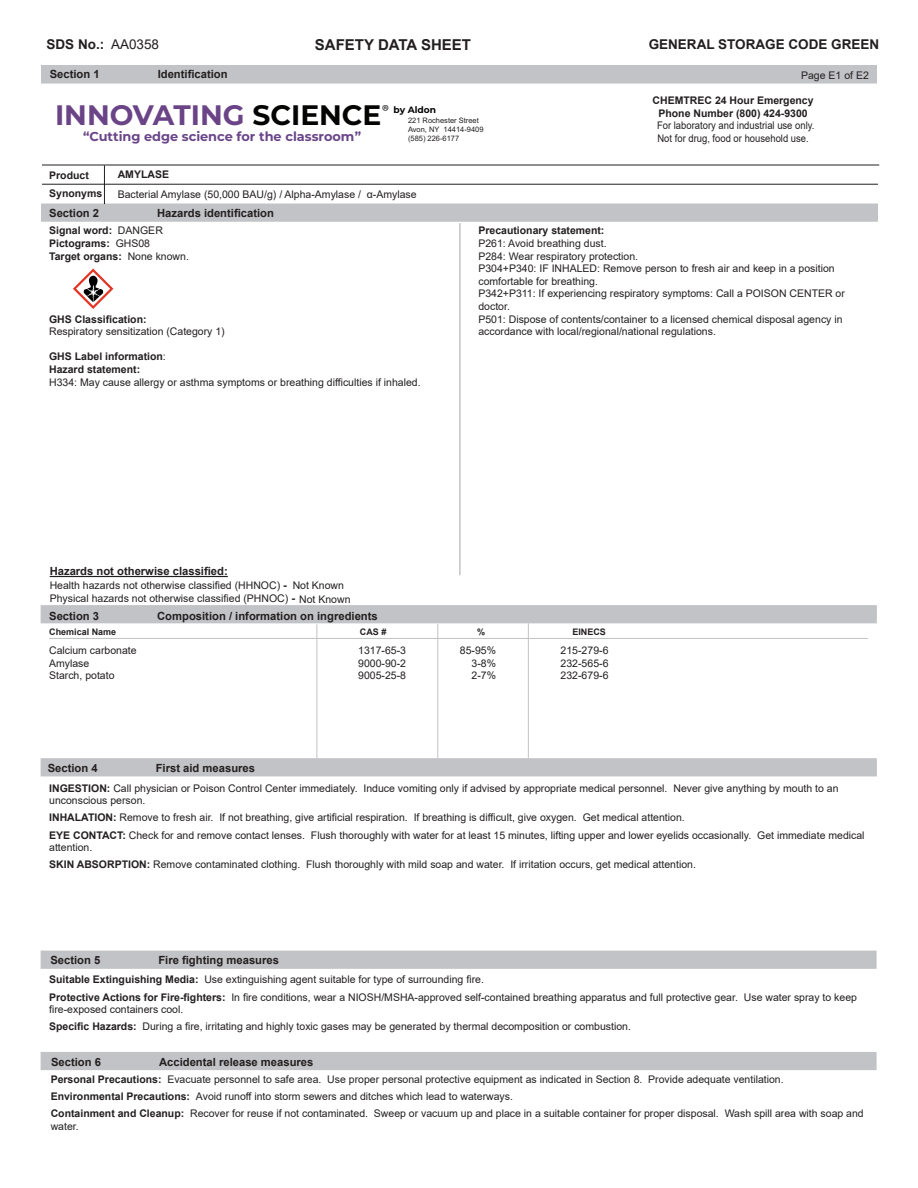
<style>
.page{position:relative;width:918px;height:1188px;background:#fff}
.page>*{position:absolute;margin:0;border:0;box-sizing:border-box;transform-origin:0 0}
.t1{font:700 28.2px "Montserrat";color:#6a4487}
.t2{font:700 15px "Arial";color:#231f20}
.t3{font:700 13.5px "Arial";color:#231f20}
.t4{font:700 12.9px "Montserrat";color:#694588}
.t5{font:700 11.25px "Arial";color:#231f20}
.t6{font:10.5px/12.6px "Arial";color:#231f20}
.t7{font:10.5px/12.6px "Arial";color:#231f20;text-align:center;scale:.9 1}
.t8{font:700 10.5px/12.6px "Arial";color:#231f20}
.t9{font:700 9.15px "Montserrat";color:#040503}
.t10{font:700 9px "Arial";color:#231f20}
.t11{font:7.5px/9px "Arial";color:#231f20}
.s1{font-weight:400}
.s2{color:#040503}
.s3{font-weight:700}
.s4{font-weight:700;font-size:11.25px}
</style>
<div class="page">
<div style="left:41px;top:951px;width:836px;height:18px;background:#c2c3c6"></div>
<div style="left:41px;top:1052px;width:836px;height:18px;background:#c2c3c6"></div>
<div style="left:41px;top:758px;width:836px;height:18px;background:#c2c3c6;border:2px solid #c2c3c6"></div>
<div style="left:41px;top:204px;width:837px;height:18px;background:#c2c3c6;border:2px solid #c2c3c6"></div>
<div style="left:41px;top:605px;width:836px;height:18px;background:#c2c3c6"></div>
<hr style="left:437px;top:624px;width:1px;height:135px;background:#c2c3c6">
<hr style="left:49px;top:638px;width:819px;height:1px;background:#c2c3c6">
<hr style="left:316px;top:624px;width:1px;height:135px;background:#c2c3c6">
<hr style="left:528px;top:623px;width:1px;height:135px;background:#c2c3c6">
<hr style="left:104px;top:165px;width:1px;height:39px;background:#231f20">
<div style="left:41px;top:65px;width:836px;height:19px;background:#c2c3c6;border:2px solid #c2c3c6"></div>
<hr style="left:42px;top:184px;width:836px;height:1px;background:#231f20">
<hr style="left:42px;top:165px;width:837px;height:1px;background:#231f20">
<hr style="left:459px;top:223px;width:2px;height:352px;background:#c2c3c6">
<hr style="left:50px;top:576px;width:178px;height:1px;background:#231f20">
<svg style="left:73px;top:269px;width:40px;height:40px"></svg>
<p class="t3" style="left:47px;top:35px;width:114px">SDS No.: <span class="s1">AA0358</span></p>
<p class="t3" style="left:649px;top:35px;width:232px">GENERAL STORAGE CODE GREEN</p>
<p class="t2" style="left:315px;top:34px;width:158px">SAFETY DATA SHEET</p>
<p class="t5" style="left:50px;top:66px;width:52px">Section 1</p>
<p class="t5" style="left:158px;top:66px;width:72px">Identification</p>
<p class="t1" style="left:55px;top:95px;width:336px">INNOVATING <span class="s2">SCIENCE</span><sup>®</sup></p>
<p class="t4" style="left:83px;top:127px;width:280px">“Cutting edge science for the classroom”</p>
<p class="t9" style="left:394px;top:103px;width:44px">by Aldon</p>
<p class="t11" style="left:408px;top:116px;width:77px">221 Rochester Street<br>Avon, NY 14414-9409 (585) 226-6177</p>
<p class="t6" style="left:801px;top:69px;width:69px">Page E1 of E2</p>
<p class="t7" style="left:653px;top:94px;width:181px"><span class="s3">CHEMTREC 24 Hour Emergency<br>Phone Number (800) 424-9300<br></span>For laboratory and industrial use only.<br>Not for drug, food or household use.</p>
<p class="t6" style="left:118px;top:165px;width:301px;line-height:19.2px"><span class="s3">AMYLASE<br></span>Bacterial Amylase (50,000 BAU/g) / Alpha-Amylase / α-Amylase</p>
<p class="t8" style="left:49px;top:225px;width:141px">Signal word: <span class="s1">DANGER<br></span>Pictograms: <span class="s1">GHS08<br></span>Target organs: <span class="s1">None known.</span></p>
<p class="t8" style="left:49px;top:169px;width:41px">Product</p>
<p class="t8" style="left:49px;top:187px;width:55px">Synonyms</p>
<p class="t5" style="left:49px;top:205px;width:52px">Section 2</p>
<p class="t5" style="left:157px;top:205px;width:118px">Hazards identification</p>
<p class="t6" style="left:49px;top:313px;width:177px"><span class="s3">GHS Classification:<br></span>Respiratory sensitization (Category 1)</p>
<p class="t6" style="left:49px;top:350px;width:373px"><span class="s3">GHS Label information</span>:<br><span class="s3">Hazard statement:<br></span>H334: May cause allergy or asthma symptoms or breathing difficulties if inhaled.</p>
<p class="t6" style="left:478px;top:224px;width:368px"><span class="s3">Precautionary statement:<br></span>P261: Avoid breathing dust.<br>P284: Wear respiratory protection.<br>P304+P340: IF INHALED: Remove person to fresh air and keep in a position comfortable for breathing.<br>P342+P311: If experiencing respiratory symptoms: Call a POISON CENTER or doctor.<br>P501: Dispose of contents/container to a licensed chemical disposal agency in accordance with local/regional/national regulations.</p>
<p class="t5" style="left:50px;top:563px;width:180px">Hazards not otherwise classified:</p>
<p class="t6" style="left:50px;top:578px;width:302px;line-height:13.5px">Health hazards not otherwise classified (HHNOC) <span class="s4">-<br></span>Physical hazards not otherwise classified (PHNOC) <span class="s4">-</span> Not Known</p>
<p class="t6" style="left:293px;top:579px;width:53px">Not Known</p>
<p class="t5" style="left:49px;top:608px;width:52px">Section 3</p>
<p class="t5" style="left:157px;top:608px;width:222px">Composition / information on ingredients</p>
<p class="t10" style="left:49px;top:626px;width:69px">Chemical Name</p>
<p class="t10" style="left:360px;top:626px;width:28px">CAS #</p>
<p class="t10" style="left:477px;top:626px;width:10px">%</p>
<p class="t10" style="left:572px;top:626px;width:35px">EINECS</p>
<p class="t6" style="left:49px;top:644px;width:89px">Calcium carbonate</p>
<p class="t6" style="left:358px;top:644px;width:49px">1317-65-3</p>
<p class="t6" style="left:460px;top:644px;width:38px">85-95%</p>
<p class="t6" style="left:561px;top:644px;width:49px">215-279-6</p>
<p class="t6" style="left:49px;top:657px;width:42px">Amylase</p>
<p class="t6" style="left:358px;top:657px;width:49px">9000-90-2</p>
<p class="t6" style="left:472px;top:657px;width:26px">3-8%</p>
<p class="t6" style="left:561px;top:657px;width:49px">232-565-6</p>
<p class="t6" style="left:49px;top:669px;width:67px">Starch, potato</p>
<p class="t6" style="left:358px;top:669px;width:49px">9005-25-8</p>
<p class="t6" style="left:472px;top:669px;width:26px">2-7%</p>
<p class="t6" style="left:561px;top:669px;width:49px">232-679-6</p>
<p class="t5" style="left:48px;top:760px;width:52px">Section 4</p>
<p class="t5" style="left:156px;top:760px;width:101px">First aid measures</p>
<p class="t6" style="left:49px;top:782px;width:791px"><span class="s3">INGESTION:</span> Call physician or Poison Control Center immediately. Induce vomiting only if advised by appropriate medical personnel. Never give anything by mouth to an unconscious person.</p>
<p class="t6" style="left:49px;top:809px;width:817px;line-height:17.1px"><span class="s3">INHALATION:</span> Remove to fresh air. If not breathing, give artificial respiration. If breathing is difficult, give oxygen. Get medical attention.<br><span class="s3">EYE CONTACT:</span> Check for and remove contact lenses. Flush thoroughly with water for at least 15 minutes, lifting upper and lower eyelids occasionally. Get immediate medical</p>
<p class="t6" style="left:49px;top:839px;width:648px;line-height:17.1px">attention.<br><span class="s3">SKIN ABSORPTION:</span> Remove contaminated clothing. Flush thoroughly with mild soap and water. If irritation occurs, get medical attention.</p>
<p class="t5" style="left:50px;top:953px;width:52px">Section 5</p>
<p class="t5" style="left:158px;top:953px;width:122px">Fire fighting measures</p>
<p class="t6" style="left:49px;top:971px;width:809px;line-height:17.1px"><span class="s3">Suitable Extinguishing Media:</span> Use extinguishing agent suitable for type of surrounding fire.<br><span class="s3">Protective Actions for Fire-fighters:</span> In fire conditions, wear a NIOSH/MSHA-approved self-contained breathing apparatus and full protective gear. Use water spray to keep</p>
<p class="t6" style="left:49px;top:1001px;width:583px;line-height:17.1px">fire-exposed containers cool.<br><span class="s3">Specific Hazards:</span> During a fire, irritating and highly toxic gases may be generated by thermal decomposition or combustion.</p>
<p class="t5" style="left:51px;top:1054px;width:52px">Section 6</p>
<p class="t5" style="left:159px;top:1054px;width:156px">Accidental release measures</p>
<p class="t6" style="left:51px;top:1071px;width:815px;line-height:17.1px"><span class="s3">Personal Precautions:</span> Evacuate personnel to safe area. Use proper personal protective equipment as indicated in Section 8. Provide adequate ventilation.<br><span class="s3">Environmental Precautions:</span> Avoid runoff into storm sewers and ditches which lead to waterways.<br><span class="s3">Containment and Cleanup:</span> Recover for reuse if not contaminated. Sweep or vacuum up and place in a suitable container for proper disposal. Wash spill area with soap and</p>
<p class="t6" style="left:51px;top:1120px;width:30px">water.</p>
</div>
